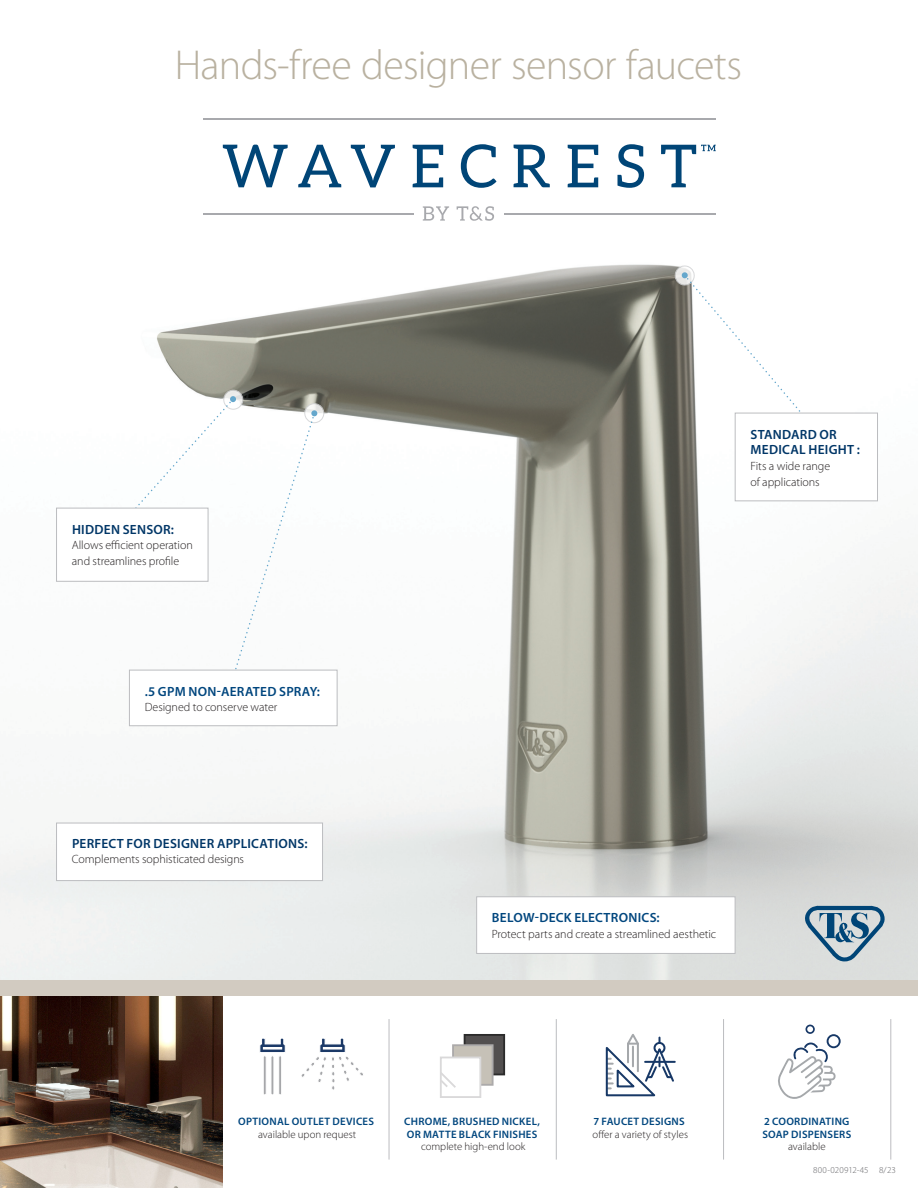
<style>
.page{position:relative;width:918px;height:1188px;background:#fff}
.page>*{position:absolute;margin:0;border:0;box-sizing:border-box;transform-origin:0 0}
.t1{font:300 42px "Myriad Pro";letter-spacing:-.015em;color:#b9b1a0}
.t2{font:600 13.35px/15.8px "Myriad Pro";letter-spacing:.02em;color:#003667}
.t3{font:600 13.35px "Myriad Pro";letter-spacing:.02em;color:#00467e}
.t4{font:300 12px/15.8px "Myriad Pro";letter-spacing:-.005em;color:#231f20}
.t5{font:600 10.8px/12.8px "Myriad Pro";letter-spacing:.025em;color:#00467e;text-align:center}
.t6{font:300 10.8px/12.8px "Myriad Pro";color:#231f20}
.t7{font:300 9px "Myriad Pro";letter-spacing:.01em;color:#636366}
.s1{font-weight:300;color:#231f20}
.s2{font-weight:600;color:#00467e}
</style>
<div class="page">
<img style="left:0;top:119px;width:918px;height:861px">
<img style="left:0;top:996px;width:222px;height:192px">
<svg style="left:802px;top:905px;width:85px;height:57px;background:#99afbd"></svg>
<hr style="left:723px;top:1019px;width:1px;height:141px;background:#bcbdc0">
<hr style="left:890px;top:1019px;width:1px;height:141px;background:#bcbdc0">
<div style="left:0;top:980px;width:918px;height:16px;background:#d2cbc1"></div>
<svg style="left:224px;top:390px;width:19px;height:19px"></svg>
<div style="left:224px;top:390px;width:19px;height:19px;border:1px solid #d1d2d4;border-radius:50%"></div>
<svg style="left:674px;top:264px;width:132px;height:154px"></svg>
<svg style="left:305px;top:403px;width:19px;height:20px"></svg>
<div style="left:304px;top:403px;width:20px;height:20px;border:1px solid #d1d2d4;border-radius:50%"></div>
<svg style="left:133px;top:396px;width:184px;height:274px"></svg>
<hr style="left:556px;top:1019px;width:1px;height:141px;background:#bcbdc0">
<hr style="left:389px;top:1019px;width:1px;height:141px;background:#bcbdc0">
<svg style="left:423px;top:206px;width:26px;height:15px"></svg>
<svg style="left:457px;top:206px;width:37px;height:15px"></svg>
<hr style="left:203px;top:213px;width:210px;height:1px;background:#a8a9ad">
<hr style="left:504px;top:213px;width:212px;height:1px;background:#a8a9ad">
<hr style="left:203px;top:118px;width:513px;height:1px;background:#a8a9ad">
<svg style="left:223px;top:145px;width:65px;height:42px"></svg>
<svg style="left:298px;top:145px;width:43px;height:42px"></svg>
<svg style="left:351px;top:145px;width:44px;height:42px"></svg>
<svg style="left:413px;top:145px;width:30px;height:42px"></svg>
<svg style="left:461px;top:144px;width:36px;height:44px"></svg>
<svg style="left:514px;top:145px;width:36px;height:42px"></svg>
<svg style="left:568px;top:145px;width:30px;height:42px"></svg>
<svg style="left:618px;top:144px;width:26px;height:44px"></svg>
<svg style="left:661px;top:145px;width:55px;height:42px"></svg>
<div style="left:735px;top:413px;width:143px;height:88px;background:#fff;border:1px solid #bcbdc0"></div>
<div style="left:56px;top:508px;width:152px;height:74px;background:#fff;border:1px solid #bcbdc0"></div>
<div style="left:56px;top:823px;width:267px;height:58px;background:#fff;border:1px solid #bcbdc0"></div>
<div style="left:129px;top:670px;width:209px;height:56px;background:#fff;border:1px solid #bcbdc0"></div>
<div style="left:476px;top:896px;width:259px;height:58px;background:#fff;border:1px solid #bcbdc0"></div>
<svg style="left:778px;top:1025px;width:63px;height:74px"></svg>
<div style="left:465px;top:1035px;width:39px;height:39px;background:#524f4f"></div>
<div style="left:464px;top:1034px;width:41px;height:41px;border:2px solid #2b2b2b"></div>
<div style="left:453px;top:1045px;width:40px;height:40px;background:#c6c1b7"></div>
<div style="left:452px;top:1044px;width:42px;height:42px;border:2px solid #acaaaa"></div>
<div style="left:441px;top:1057px;width:39px;height:40px;background:#fff"></div>
<div style="left:440px;top:1057px;width:41px;height:41px;border:2px solid #dad9da"></div>
<svg style="left:440px;top:1070px;width:16px;height:20px"></svg>
<svg style="left:605px;top:1034px;width:71px;height:63px"></svg>
<svg style="left:301px;top:1038px;width:62px;height:52px"></svg>
<svg style="left:260px;top:1038px;width:26px;height:14px"></svg>
<div style="left:271px;top:1056px;width:3px;height:39px;border:1px solid #fff"></div>
<div style="left:279px;top:1056px;width:3px;height:39px;border:1px solid #fff"></div>
<div style="left:263px;top:1056px;width:3px;height:39px;border:1px solid #fff"></div>
<p class="t1" style="left:175px;top:42px;width:569px">Hands-free designer sensor faucets</p>
<p class="t2" style="left:72px;top:522px;width:104px">HIDDEN SENSOR:</p>
<p class="t4" style="left:72px;top:538px;width:122px">Allows efficient operation and streamlines profile</p>
<p class="t3" style="left:145px;top:684px;width:177px">.5 GPM NON-AERATED SPRAY:</p>
<p class="t4" style="left:145px;top:700px;width:134px">Designed to conserve water</p>
<p class="t2" style="left:72px;top:836px;width:237px">PERFECT FOR DESIGNER APPLICATIONS:</p>
<p class="t4" style="left:72px;top:852px;width:174px">Complements sophisticated designs</p>
<p class="t2" style="left:751px;top:427px;width:111px">STANDARD OR<br>MEDICAL HEIGHT :</p>
<p class="t4" style="left:750px;top:459px;width:81px">Fits a wide range of applications</p>
<p class="t3" style="left:492px;top:910px;width:169px">BELOW-DECK ELECTRONICS:</p>
<p class="t4" style="left:492px;top:926px;width:226px">Protect parts and create a streamlined aesthetic</p>
<p class="t5" style="left:238px;top:1115px;width:137px">OPTIONAL OUTLET DEVICES <span class="s1">available upon request</span></p>
<p class="t6" style="left:593px;top:1115px;width:97px"><span class="s2">7 FAUCET DESIGNS </span>offer a variety of styles</p>
<p class="t5" style="left:404px;top:1115px;width:137px">CHROME, BRUSHED NICKEL,<br>OR MATTE BLACK FINISHES <span class="s1">complete high-end look</span></p>
<p class="t5" style="left:762px;top:1115px;width:90px">2 COORDINATING<br>SOAP DISPENSERS <span class="s1">available</span></p>
<p class="t7" style="left:813px;top:1165px;width:84px">800-020912-45 8/23</p>
</div>
